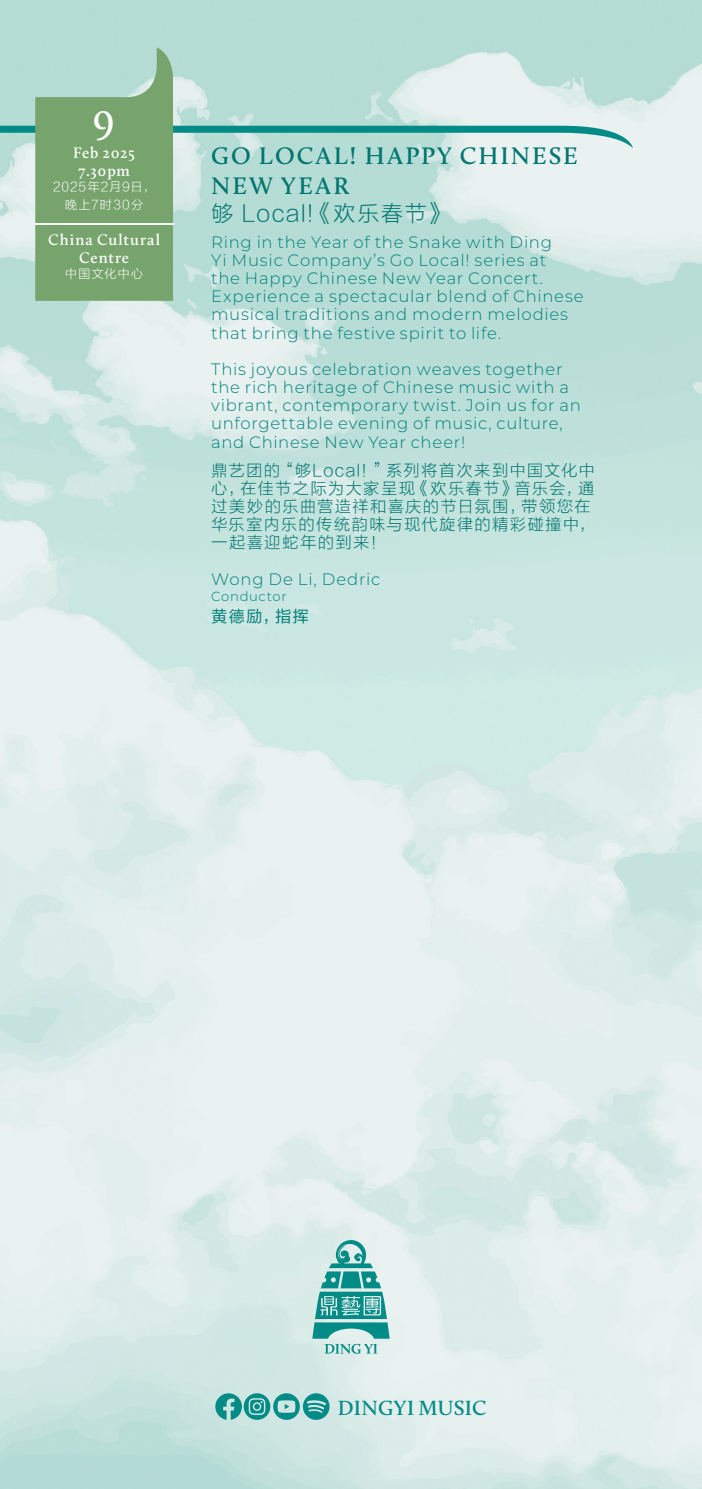
<style>
.page{position:relative;width:702px;height:1489px;background:#fff}
.page>*{position:absolute;margin:0;border:0;box-sizing:border-box;transform-origin:0 0}
.t1{font:42.75px "Calluna";color:#fff}
.t2{font:600 24.75px/29.8px "Calluna";letter-spacing:.085em;color:#007570}
.t3{font:22.5px "FZLTXHJW GB1 0";letter-spacing:.065em;color:#007570}
.t4{font:600 21.25px "Calluna";letter-spacing:.01em;color:#008b86}
.t5{font:300 16.5px/18.2px "Montserrat";letter-spacing:.045em;color:#00807b}
.t6{font:16.5px/18.2px "FZLTXHJW GB1 0";letter-spacing:.065em;color:#007570}
.t7{font:16.5px "FZLTHJW GB1 0";color:#00807b}
.t8{font:600 15.75px/18px "Calluna";letter-spacing:.055em;color:#fff;text-align:center}
.t9{font:300 13.25px "Montserrat";letter-spacing:.05em;color:#00807b}
.t10{font:12.5px/18px "FZLTXHJW GB1 0";letter-spacing:.065em;color:#fff;text-align:center}
</style>
<div class="page">
<img style="left:0;top:0;width:702px;height:1488px">
<svg style="left:215px;top:1393px;width:114px;height:26px;background:#5bb3ae"></svg>
<svg style="left:312px;top:1239px;width:77px;height:114px;background:#81c4c0"></svg>
<svg style="left:0;top:47px;width:633px;height:254px;background:#b2d5c7"></svg>
<hr style="left:34px;top:223px;width:140px;height:2px;background:#fff">
<h1 class="t1" style="left:93px;top:100px;width:24px">9</h1>
<p class="t8" style="left:73px;top:143px;width:64px">Feb 2025<br>7.30pm</p>
<p class="t10" style="left:53px;top:178px;width:104px">2025年2月9日，晚上7时30分</p>
<p class="t8" style="left:48px;top:230px;width:113px">China Cultural<br>Centre</p>
<p class="t10" style="left:65px;top:265px;width:80px">中国文化中心</p>
<h2 class="t2" style="left:211px;top:140px;width:368px">GO LOCAL! HAPPY CHINESE<br>NEW YEAR</h2>
<h3 class="t3" style="left:211px;top:201px;width:239px">够 Local!《欢乐春节》</h3>
<p class="t5" style="left:211px;top:232px;width:374px">Ring in the Year of the Snake with Ding<br>Yi Music Company’s Go Local! series at<br>the Happy Chinese New Year Concert.<br>Experience a spectacular blend of Chinese musical traditions and modern melodies that bring the festive spirit to life.</p>
<p class="t5" style="left:211px;top:359px;width:371px">This joyous celebration weaves together the rich heritage of Chinese music with a vibrant, contemporary twist. Join us for an unforgettable evening of music, culture, and Chinese New Year cheer!</p>
<p class="t6" style="left:211px;top:461px;width:385px">鼎艺团的“够Local！”系列将首次来到中国文化中心，在佳节之际为大家呈现《欢乐春节》音乐会，通过美妙的乐曲营造祥和喜庆的节日氛围，带领您在华乐室内乐的传统韵味与现代旋律的精彩碰撞中，一起喜迎蛇年的到来！</p>
<p class="t5" style="left:211px;top:569px;width:171px">Wong De Li, Dedric</p>
<p class="t9" style="left:211px;top:587px;width:77px">Conductor</p>
<p class="t7" style="left:211px;top:606px;width:99px">黄德励，指挥</p>
<p class="t4" style="left:338px;top:1394px;width:150px">DINGYI MUSIC</p>
</div>
